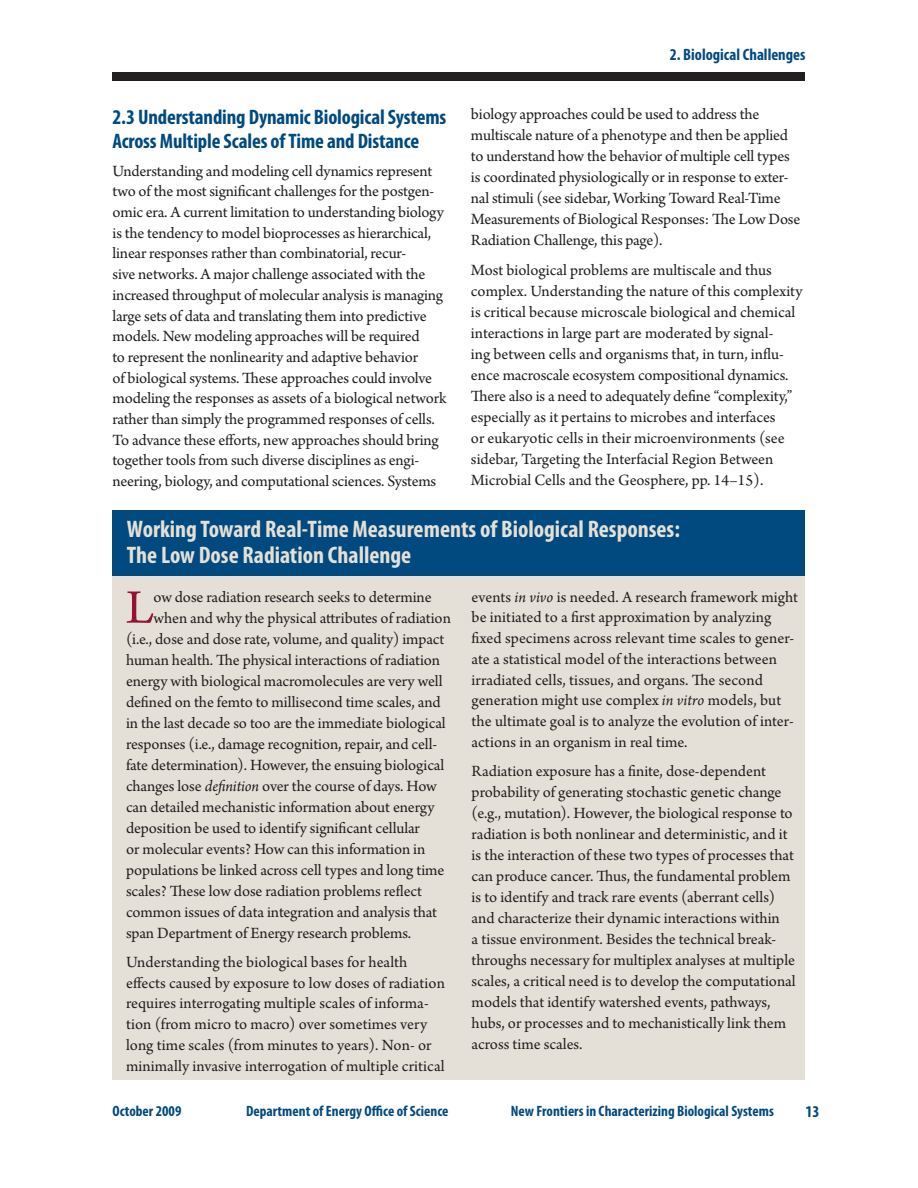
<style>
.page{position:relative;width:918px;height:1188px;background:#fff}
.page>*{position:absolute;margin:0;border:0;box-sizing:border-box;transform-origin:0 0}
.t1{font:50.55px "Arno Pro";color:#951233}
.t2{font:700 condensed 24px/25.5px "Myriad Pro";color:#e5e0d7}
.t3{font:700 condensed 21px/24px "Myriad Pro";letter-spacing:-.005em;color:#004a7f}
.t4{font:16.5px/21px "Arno Pro";letter-spacing:-.005em;color:#231f20}
.t5{font:700 condensed 16.5px "Myriad Pro";color:#004a7f}
.t6{font:700 condensed 15px "Myriad Pro";color:#004a7f}
.s1{font-style:italic}
</style>
<div class="page">
<div style="left:112px;top:72px;width:694px;height:9px;background:#231f20"></div>
<div style="left:112px;top:559px;width:694px;height:521px;background:#e5e0d7"></div>
<div style="left:112px;top:510px;width:694px;height:66px;background:#004a7f"></div>
<p class="t5" style="left:670px;top:45px;width:137px">2. Biological Challenges</p>
<p class="t4" style="left:471px;top:105px;width:331px">biology approaches could be used to address the multiscale nature of a phenotype and then be applied to understand how the behavior of multiple cell types is coordinated physiologically or in response to exter&shy;nal stimuli (see sidebar, Working Toward Real-Time Measurements of Biological Responses: The Low Dose Radiation Challenge, this page).</p>
<p class="t4" style="left:471px;top:260px;width:333px">Most biological problems are multiscale and thus complex. Understanding the nature of this complexity is critical because microscale biological and chemical interactions in large part are moderated by signal-<br>ing between cells and organisms that, in turn, influ&shy;ence macroscale ecosystem compositional dynamics.<br>There also is a need to adequately define “complexity,” especially as it pertains to microbes and interfaces<br>or eukaryotic cells in their microenvironments (see sidebar, Targeting the Interfacial Region Between Microbial Cells and the Geosphere, pp. 14–15).</p>
<h2 class="t2" style="left:127px;top:516px;width:555px">Working Toward Real-Time Measurements of Biological Responses:<br>The Low Dose Radiation Challenge</h2>
<h1 class="t1" style="left:126px;top:579px;width:29px">L</h1>
<p class="t4" style="left:154px;top:587px;width:280px">ow dose radiation research seeks to determine</p>
<p class="t3" style="left:112px;top:104px;width:335px">2.3 Understanding Dynamic Biological Systems<br>Across Multiple Scales of Time and Distance</p>
<p class="t4" style="left:112px;top:161px;width:335px">Understanding and modeling cell dynamics represent two of the most significant challenges for the postgen&shy;omic era. A current limitation to understanding biology is the tendency to model bioprocesses as hierarchical, linear responses rather than combinatorial, recur-<br>sive networks. A major challenge associated with the increased throughput of molecular analysis is managing large sets of data and translating them into predictive models. New modeling approaches will be required<br>to represent the nonlinearity and adaptive behavior<br>of biological systems. These approaches could involve modeling the responses as assets of a biological network rather than simply the programmed responses of cells.<br>To advance these efforts, new approaches should bring together tools from such diverse disciplines as engi&shy;neering, biology, and computational sciences. Systems</p>
<p class="t4" style="left:472px;top:587px;width:328px">events <span class="s1">in vivo</span> is needed. A research framework might be initiated to a first approximation by analyzing fixed specimens across relevant time scales to gener&shy;ate a statistical model of the interactions between irradiated cells, tissues, and organs. The second generation might use complex <span class="s1">in vitro</span> models, but the ultimate goal is to analyze the evolution of inter&shy;actions in an organism in real time.</p>
<p class="t4" style="left:472px;top:762px;width:326px">Radiation exposure has a finite, dose-dependent probability of generating stochastic genetic change (e.g., mutation). However, the biological response to radiation is both nonlinear and deterministic, and it is the interaction of these two types of processes that can produce cancer. Thus, the fundamental problem is to identify and track rare events (aberrant cells) and characterize their dynamic interactions within<br>a tissue environment. Besides the technical break&shy;throughs necessary for multiplex analyses at multiple scales, a critical need is to develop the computational models that identify watershed events, pathways, hubs, or processes and to mechanistically link them across time scales.</p>
<p class="t4" style="left:154px;top:608px;width:299px">when and why the physical attributes of radiation</p>
<p class="t4" style="left:126px;top:629px;width:320px">(i.e., dose and dose rate, volume, and quality) impact</p>
<p class="t4" style="left:126px;top:650px;width:316px">human health. The physical interactions of radiation</p>
<p class="t4" style="left:126px;top:671px;width:318px">energy with biological macromolecules are very well</p>
<p class="t4" style="left:126px;top:692px;width:316px">defined on the femto to millisecond time scales, and</p>
<p class="t4" style="left:126px;top:713px;width:321px">in the last decade so too are the immediate biological</p>
<p class="t4" style="left:126px;top:734px;width:313px">responses (i.e., damage recognition, repair, and cell-</p>
<p class="t4" style="left:126px;top:755px;width:320px">fate determination). However, the ensuing biological</p>
<p class="t4" style="left:126px;top:776px;width:312px">changes lose <span class="s1">definition</span> over the course of days. How</p>
<p class="t4" style="left:126px;top:797px;width:310px">can detailed mechanistic information about energy</p>
<p class="t4" style="left:126px;top:818px;width:295px">deposition be used to identify significant cellular</p>
<p class="t4" style="left:126px;top:839px;width:301px">or molecular events? How can this information in</p>
<p class="t4" style="left:126px;top:860px;width:320px">populations be linked across cell types and long time</p>
<p class="t4" style="left:126px;top:881px;width:297px">scales? These low dose radiation problems reflect</p>
<p class="t4" style="left:126px;top:902px;width:313px">common issues of data integration and analysis that</p>
<p class="t4" style="left:126px;top:923px;width:287px">span Department of Energy research problems.</p>
<p class="t4" style="left:126px;top:953px;width:320px">Understanding the biological bases for health effects caused by exposure to low doses of radiation requires interrogating multiple scales of informa&shy;tion (from micro to macro) over sometimes very long time scales (from minutes to years). Non- or minimally invasive interrogation of multiple critical</p>
<p class="t6" style="left:112px;top:1101px;width:70px">October 2009</p>
<p class="t6" style="left:246px;top:1101px;width:204px">Department of Energy Office of Science</p>
<p class="t6" style="left:511px;top:1101px;width:264px">New Frontiers in Characterizing Biological Systems</p>
<p class="t5" style="left:806px;top:1101px;width:16px">13</p>
</div>
